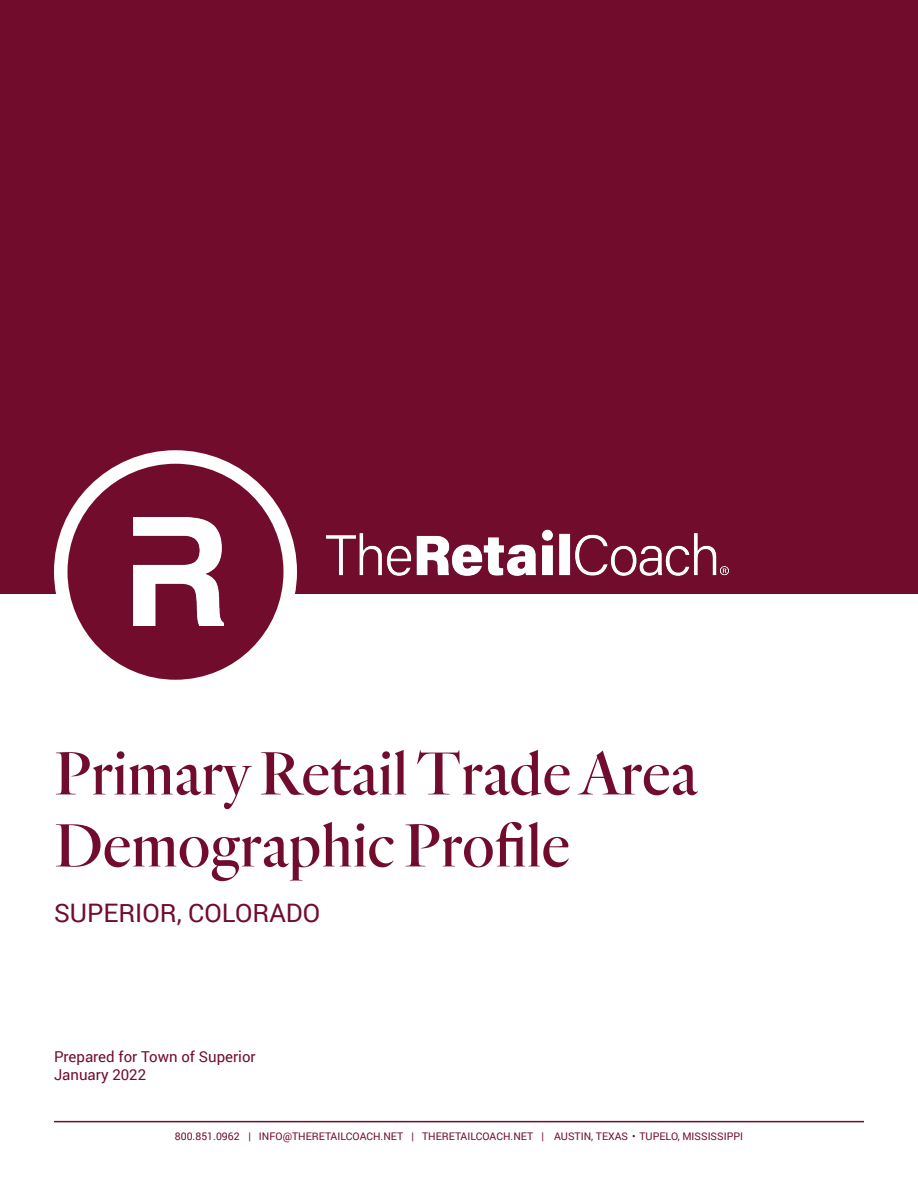
<style>
.page{position:relative;width:918px;height:1188px;background:#fff}
.page>*{position:absolute;margin:0;border:0;box-sizing:border-box;transform-origin:0 0}
.t1{font:63px "TRC Quarto Regular";color:#720c2d}
.t2{font:25.5px "Roboto";color:#720c2d}
.t3{font:15px "Roboto";color:#720c2d}
.t4{font:10.5px "Roboto";color:#720c2d}
</style>
<div class="page">
<hr style="left:54px;top:1121px;width:810px;height:1px;background:#720c2d">
<div style="left:0;top:0;width:918px;height:594px;background:#720c2d"></div>
<div style="left:54px;top:450px;width:243px;height:243px;background:#fff;border-radius:50%"></div>
<img style="left:326px;top:529px;width:403px;height:47px">
<div style="left:68px;top:464px;width:216px;height:216px;background:#720c2d;border-radius:50%"></div>
<img style="left:134px;top:518px;width:89px;height:108px">
<p class="t1" style="left:54px;top:736px;width:645px">Primary Retail Trade Area</p>
<p class="t1" style="left:54px;top:808px;width:517px">Demographic Profile</p>
<p class="t2" style="left:54px;top:895px;width:268px">SUPERIOR, COLORADO</p>
<p class="t3" style="left:54px;top:1046px;width:203px">Prepared for Town of Superior</p>
<p class="t3" style="left:54px;top:1064px;width:94px">January 2022</p>
<p class="t4" style="left:175px;top:1128px;width:570px">800.851.0962 | INFO@THERETAILCOACH.NET | THERETAILCOACH.NET | AUSTIN, TEXAS • TUPELO, MISSISSIPPI</p>
</div>
